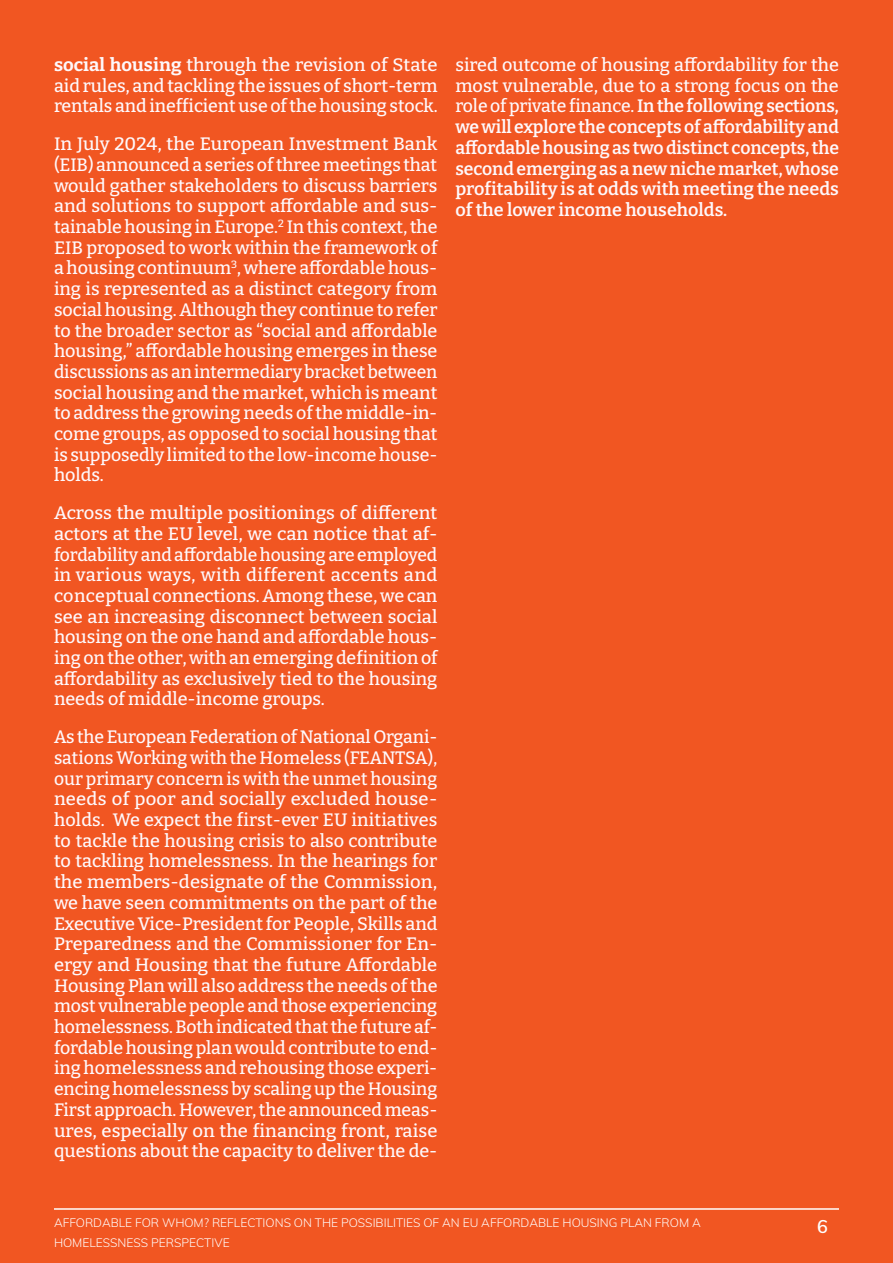
<style>
.page{position:relative;width:893px;height:1263px;background:#f15622}
.page>*{position:absolute;margin:0;border:0;box-sizing:border-box;transform-origin:0 0}
.t1{font:100 18px/20.7px "Bitter";color:#fef8fb;text-align:justify}
.t2{font:600 18px "Muli";color:#fff}
.t3{font:300 12px/19.5px "Muli";color:#fff}
</style>
<div class="page">
<hr style="left:54px;top:1208px;width:785px;height:2px;background:#fff">
<p class="t1" style="left:54px;top:54px;width:385px">social housing through the revision of State aid rules, and tackling the issues of short-term rentals and inefficient use of the housing stock.</p>
<p class="t1" style="left:54px;top:133px;width:385px">In July 2024, the European Investment Bank (EIB) announced a series of three meetings that would gather stakeholders to discuss barriers and solutions to support affordable and sus&shy;tainable housing in Europe.<sup>2</sup> In this context, the EIB proposed to work within the framework of a housing continuum<sup>3</sup>, where affordable hous&shy;ing is represented as a distinct category from social housing. Although they continue to refer to the broader sector as “social and affordable housing,” affordable housing emerges in these discussions as an intermediary bracket between social housing and the market, which is meant to address the growing needs of the middle-in&shy;come groups, as opposed to social housing that is supposedly limited to the low-income house&shy;holds.</p>
<p class="t1" style="left:54px;top:502px;width:385px">Across the multiple positionings of different actors at the EU level, we can notice that af&shy;fordability and affordable housing are employed in various ways, with different accents and conceptual connections. Among these, we can see an increasing disconnect between social housing on the one hand and affordable hous&shy;ing on the other, with an emerging definition of affordability as exclusively tied to the housing needs of middle-income groups.</p>
<p class="t1" style="left:54px;top:726px;width:385px">As the European Federation of National Organi&shy;sations Working with the Homeless (FEANTSA), our primary concern is with the unmet housing needs of poor and socially excluded house&shy;holds. We expect the first-ever EU initiatives to tackle the housing crisis to also contribute to tackling homelessness. In the hearings for the members-designate of the Commission, we have seen commitments on the part of the Executive Vice-President for People, Skills and Preparedness and the Commissioner for En&shy;ergy and Housing that the future Affordable Housing Plan will also address the needs of the most vulnerable people and those experiencing homelessness. Both indicated that the future af&shy;fordable housing plan would contribute to end&shy;ing homelessness and rehousing those experi&shy;encing homelessness by scaling up the Housing First approach. However, the announced meas&shy;ures, especially on the financing front, raise questions about the capacity to deliver the de-</p>
<p class="t1" style="left:455px;top:54px;width:385px">sired outcome of housing affordability for the most vulnerable, due to a strong focus on the role of private finance. In the following sections, we will explore the concepts of affordability and affordable housing as two distinct concepts, the second emerging as a new niche market, whose profitability is at odds with meeting the needs of the lower income households.</p>
<p class="t3" style="left:54px;top:1212px;width:648px">AFFORDABLE FOR WHOM? REFLECTIONS ON THE POSSIBILITIES OF AN EU AFFORDABLE HOUSING PLAN FROM A<br>HOMELESSNESS PERSPECTIVE</p>
<p class="t2" style="left:817px;top:1213px;width:12px">6</p>
</div>
